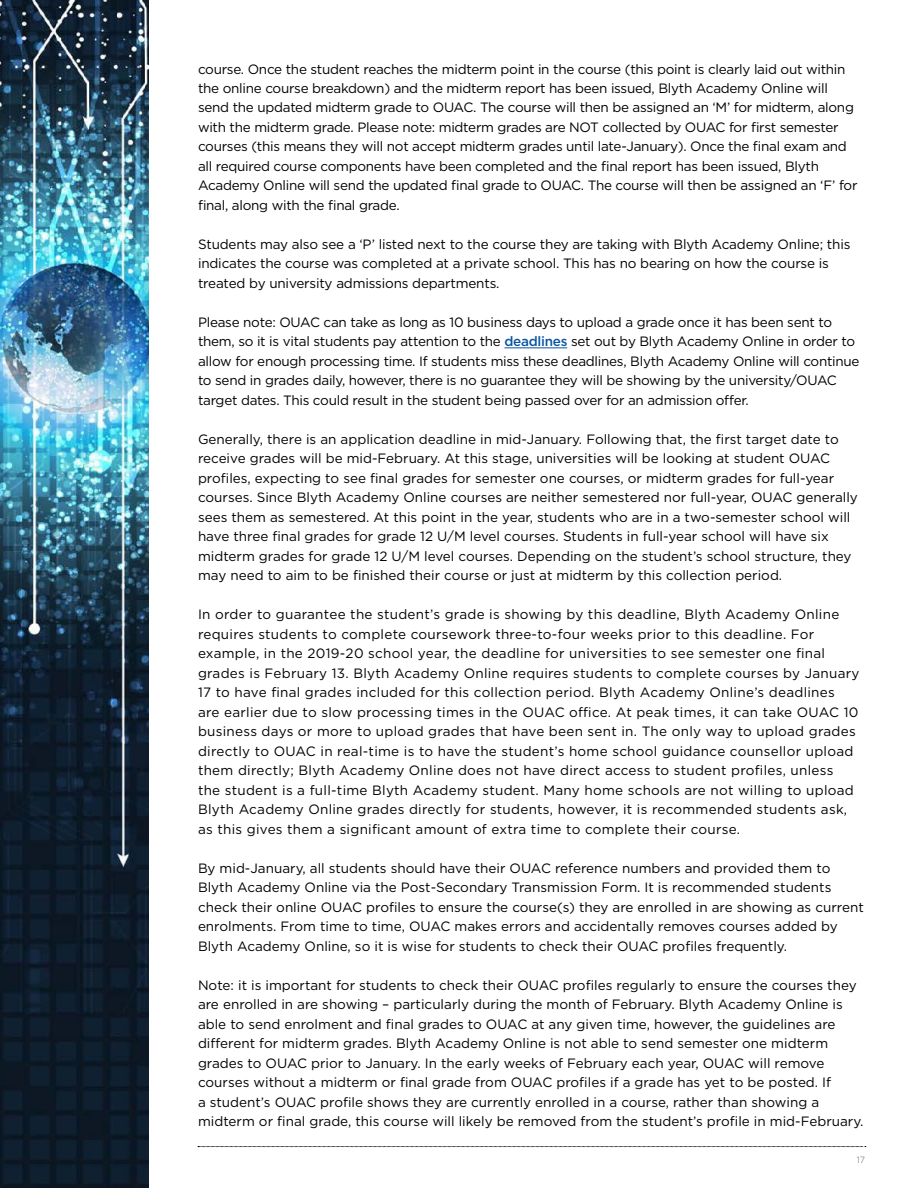
<style>
.page{position:relative;width:918px;height:1188px;background:#fff}
.page>*{position:absolute;margin:0;border:0;box-sizing:border-box;transform-origin:0 0}
.t1{font:13.5px/19.5px "Gotham";color:#000}
.t2{font:13.5px/19.5px "Gotham";letter-spacing:-.02em;color:#000}
.t3{font:13.5px/19.5px "Gotham";letter-spacing:.02em;color:#000}
.t4{font:300 9px "Gotham";color:#636466}
.s1{font-weight:500;color:#0756a3}
</style>
<div class="page">
<img style="left:0;top:0;width:149px;height:1188px">
<svg style="left:198px;top:1146px;width:668px;height:1px"></svg>
<hr style="left:504px;top:348px;width:63px;height:1px;background:#0756a3">
<p class="t2" style="left:198px;top:59px;width:661px">course. Once the student reaches the midterm point in the course (this point is clearly laid out within the online course breakdown) and the midterm report has been issued, Blyth Academy Online will send the updated midterm grade to OUAC. The course will then be assigned an ‘M’ for midterm, along with the midterm grade. Please note: midterm grades are NOT collected by OUAC for first semester courses (this means they will not accept midterm grades until late-January). Once the final exam and all required course components have been completed and the final report has been issued, Blyth Academy Online will send the updated final grade to OUAC. The course will then be assigned an ‘F’ for final, along with the final grade.</p>
<p class="t1" style="left:198px;top:234px;width:654px">Students may also see a ‘P’ listed next to the course they are taking with Blyth Academy Online; this indicates the course was completed at a private school. This has no bearing on how the course is treated by university admissions departments.</p>
<p class="t2" style="left:198px;top:312px;width:663px">Please note: OUAC can take as long as 10 business days to upload a grade once it has been sent to them, so it is vital students pay attention to the <span class="s1">deadlines</span> set out by Blyth Academy Online in order to allow for enough processing time. If students miss these deadlines, Blyth Academy Online will continue to send in grades daily, however, there is no guarantee they will be showing by the university/OUAC target dates. This could result in the student being passed over for an admission offer.</p>
<p class="t1" style="left:198px;top:429px;width:661px">Generally, there is an application deadline in mid-January. Following that, the first target date to receive grades will be mid-February. At this stage, universities will be looking at student OUAC profiles, expecting to see final grades for semester one courses, or midterm grades for full-year courses. Since Blyth Academy Online courses are neither semestered nor full-year, OUAC generally sees them as semestered. At this point in the year, students who are in a two-semester school will have three final grades for grade 12 U/M level courses. Students in full-year school will have six midterm grades for grade 12 U/M level courses. Depending on the student’s school structure, they may need to aim to be finished their course or just at midterm by this collection period.</p>
<p class="t3" style="left:198px;top:605px;width:663px">In order to guarantee the student’s grade is showing by this deadline, Blyth Academy Online requires students to complete coursework three-to-four weeks prior to this deadline. For example, in the 2019-20 school year, the deadline for universities to see semester one final grades is February 13. Blyth Academy Online requires students to complete courses by January 17 to have final grades included for this collection period. Blyth Academy Online’s deadlines are earlier due to slow processing times in the OUAC office. At peak times, it can take OUAC 10 business days or more to upload grades that have been sent in. The only way to upload grades directly to OUAC in real-time is to have the student’s home school guidance counsellor upload them directly; Blyth Academy Online does not have direct access to student profiles, unless<br>the student is a full-time Blyth Academy student. Many home schools are not willing to upload Blyth Academy Online grades directly for students, however, it is recommended students ask, as this gives them a significant amount of extra time to complete their course.</p>
<p class="t1" style="left:198px;top:858px;width:667px">By mid-January, all students should have their OUAC reference numbers and provided them to Blyth Academy Online via the Post-Secondary Transmission Form. It is recommended students check their online OUAC profiles to ensure the course(s) they are enrolled in are showing as current enrolments. From time to time, OUAC makes errors and accidentally removes courses added by Blyth Academy Online, so it is wise for students to check their OUAC profiles frequently.</p>
<p class="t1" style="left:198px;top:975px;width:667px">Note: it is important for students to check their OUAC profiles regularly to ensure the courses they are enrolled in are showing – particularly during the month of February. Blyth Academy Online is able to send enrolment and final grades to OUAC at any given time, however, the guidelines are different for midterm grades. Blyth Academy Online is not able to send semester one midterm grades to OUAC prior to January. In the early weeks of February each year, OUAC will remove courses without a midterm or final grade from OUAC profiles if a grade has yet to be posted. If<br>a student’s OUAC profile shows they are currently enrolled in a course, rather than showing a midterm or final grade, this course will likely be removed from the student’s profile in mid-February.</p>
<p class="t4" style="left:857px;top:1154px;width:10px">17</p>
</div>
